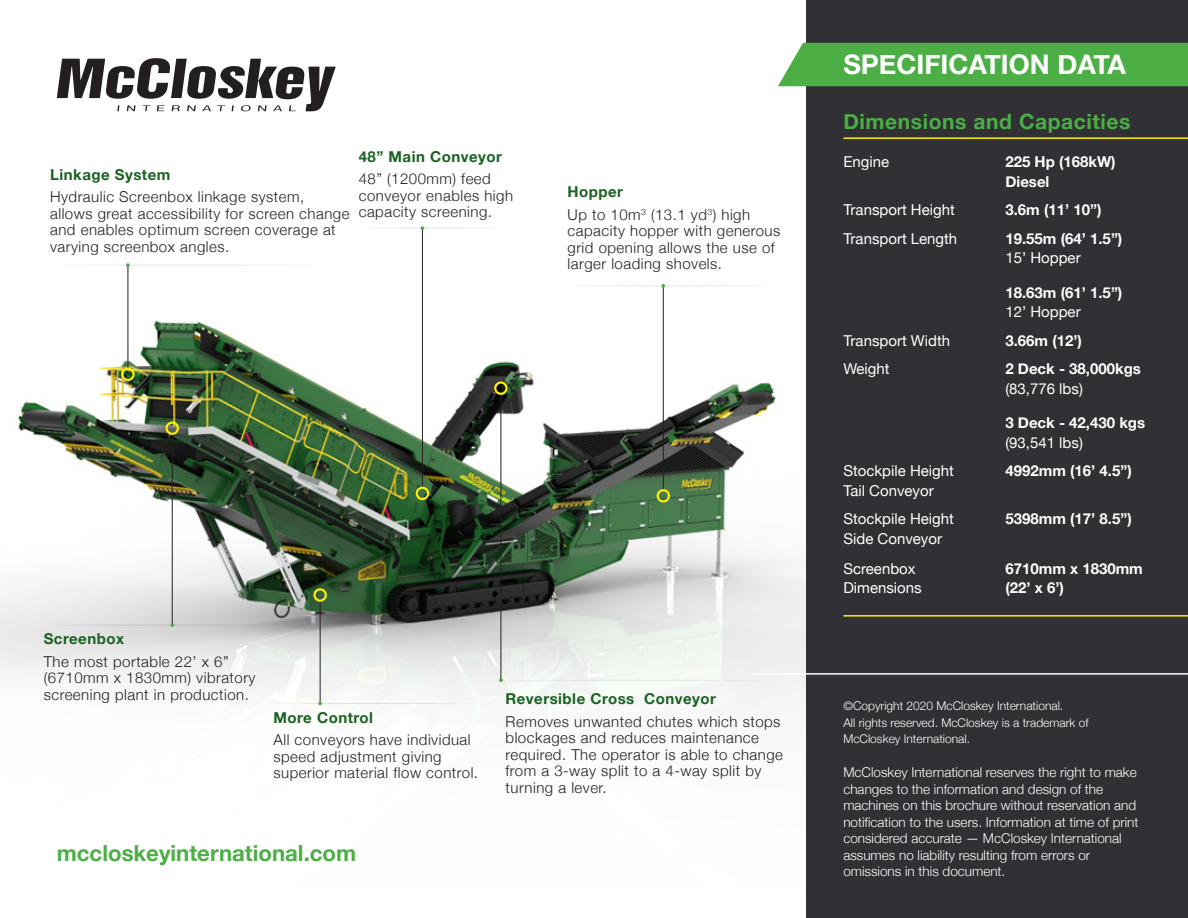
<style>
.page{position:relative;width:1188px;height:918px;background:#fff}
.page>*{position:absolute;margin:0;border:0;box-sizing:border-box;transform-origin:0 0}
.t1{font:700 27px "Helvetica Neue";color:#fff}
.t2{font:700 22.2px "Helvetica Neue";color:#4caf45}
.t3{font:700 21px "Helvetica Neue";letter-spacing:.03em;color:#4caf45}
.t4{font:300 15px/16.5px "Helvetica Neue";letter-spacing:.035em;color:#231f20}
.t5{font:15px/28.5px "Helvetica Neue";color:#fff}
.t6{font:700 15px/19.5px "Helvetica Neue";color:#fff}
.t7{font:700 15px "Helvetica Neue";letter-spacing:.035em;color:#196120}
.t8{font:300 13.5px/16.5px "Helvetica Neue";color:#fff}
.t9{font:300 12px/16.5px "Helvetica Neue";color:#fff}
.s1{font-weight:700;color:#196120}
</style>
<div class="page">
<img style="left:0;top:165px;width:807px;height:723px">
<div style="left:807px;top:0;width:381px;height:918px;background:#313135"></div>
<hr style="left:750px;top:673px;width:438px;height:2px;background:#fff">
<hr style="left:843px;top:137px;width:345px;height:2px;background:#fff200">
<hr style="left:843px;top:615px;width:345px;height:2px;background:#fff200">
<svg style="left:57px;top:58px;width:279px;height:53px"></svg>
<hr style="left:422px;top:228px;width:1px;height:260px;background:#231f20">
<div style="left:416px;top:487px;width:13px;height:13px;border:2px solid #fff200;border-radius:50%"></div>
<svg style="left:359px;top:226px;width:145px;height:4px"></svg>
<hr style="left:663px;top:286px;width:1px;height:204px;background:#231f20">
<div style="left:657px;top:489px;width:13px;height:14px;border:2px solid #fff200;border-radius:50%"></div>
<svg style="left:565px;top:284px;width:213px;height:4px"></svg>
<hr style="left:172px;top:434px;width:1px;height:191px;background:#231f20">
<div style="left:166px;top:421px;width:13px;height:14px;border:2px solid #fff200;border-radius:50%"></div>
<svg style="left:47px;top:623px;width:218px;height:4px"></svg>
<hr style="left:320px;top:601px;width:1px;height:103px;background:#231f20">
<div style="left:313px;top:588px;width:14px;height:14px;border:2px solid #fff200;border-radius:50%"></div>
<svg style="left:269px;top:702px;width:208px;height:3px"></svg>
<hr style="left:128px;top:265px;width:1px;height:104px;background:#231f20">
<div style="left:121px;top:368px;width:14px;height:13px;border:2px solid #fff200;border-radius:50%"></div>
<svg style="left:51px;top:263px;width:273px;height:4px"></svg>
<hr style="left:501px;top:393px;width:1px;height:287px;background:#231f20">
<div style="left:494px;top:381px;width:14px;height:14px;border:2px solid #fff200;border-radius:50%"></div>
<svg style="left:493px;top:678px;width:283px;height:4px"></svg>
<div style="left:778px;top:43px;width:410px;height:43px;background:#4caf45"></div>
<p class="t7" style="left:50px;top:165px;width:122px">Linkage System</p>
<p class="t4" style="left:50px;top:188px;width:301px">Hydraulic Screenbox linkage system, allows great accessibility for screen change and enables optimum screen coverage at varying screenbox angles.</p>
<p class="t7" style="left:359px;top:147px;width:145px">48” Main Conveyor</p>
<p class="t4" style="left:359px;top:170px;width:156px">48” (1200mm) feed conveyor enables high capacity screening.</p>
<p class="t4" style="left:568px;top:180px;width:184px;line-height:22.5px"><span class="s1">Hopper<br></span>Up to 10m<sup>3</sup> (13.1 yd<sup>3</sup>) high</p>
<p class="t4" style="left:568px;top:222px;width:214px">capacity hopper with generous grid opening allows the use of larger loading shovels.</p>
<p class="t7" style="left:44px;top:630px;width:82px">Screenbox</p>
<p class="t4" style="left:44px;top:653px;width:213px">The most portable 22’ x 6” (6710mm x 1830mm) vibratory screening plant in production.</p>
<p class="t7" style="left:273px;top:708px;width:101px">More Control</p>
<p class="t4" style="left:273px;top:732px;width:206px">All conveyors have individual speed adjustment giving superior material flow control.</p>
<h2 class="t2" style="left:57px;top:839px;width:301px">mccloskeyinternational.com</h2>
<p class="t7" style="left:506px;top:690px;width:212px">Reversible Cross Conveyor</p>
<p class="t4" style="left:506px;top:713px;width:279px">Removes unwanted chutes which stops blockages and reduces maintenance required. The operator is able to change from a 3-way split to a 4-way split by turning a lever.</p>
<h1 class="t1" style="left:843px;top:48px;width:284px">SPECIFICATION DATA</h1>
<h3 class="t3" style="left:843px;top:109px;width:289px">Dimensions and Capacities</h3>
<p class="t5" style="left:843px;top:148px;width:47px">Engine</p>
<p class="t6" style="left:1005px;top:152px;width:112px">225 Hp (168kW)<br>Diesel</p>
<p class="t5" style="left:843px;top:196px;width:113px">Transport Height</p>
<p class="t6" style="left:1005px;top:200px;width:98px">3.6m (11’ 10”)</p>
<p class="t5" style="left:843px;top:224px;width:115px">Transport Length</p>
<p class="t6" style="left:1005px;top:229px;width:118px">19.55m (64’ 1.5”)</p>
<p class="t5" style="left:1005px;top:244px;width:77px">15’ Hopper</p>
<p class="t6" style="left:1005px;top:283px;width:118px">18.63m (61’ 1.5”)</p>
<p class="t5" style="left:1005px;top:298px;width:77px">12’ Hopper</p>
<p class="t5" style="left:843px;top:326px;width:108px">Transport Width</p>
<p class="t6" style="left:1005px;top:331px;width:78px">3.66m (12’)</p>
<p class="t5" style="left:843px;top:355px;width:48px">Weight</p>
<p class="t6" style="left:1005px;top:359px;width:137px">2 Deck - 38,000kgs</p>
<p class="t5" style="left:1005px;top:374px;width:79px">(83,776 lbs)</p>
<p class="t6" style="left:1005px;top:413px;width:141px">3 Deck - 42,430 kgs</p>
<p class="t5" style="left:1005px;top:428px;width:79px">(93,541 lbs)</p>
<p class="t5" style="left:843px;top:457px;width:112px">Stockpile Height</p>
<p class="t6" style="left:1005px;top:461px;width:128px">4992mm (16’ 4.5”)</p>
<p class="t5" style="left:843px;top:476px;width:112px">Tail Conveyor<br>Stockpile Height</p>
<p class="t6" style="left:1005px;top:509px;width:128px">5398mm (17’ 8.5”)</p>
<p class="t5" style="left:843px;top:523px;width:100px;line-height:30px">Side Conveyor<br>Screenbox</p>
<p class="t6" style="left:1005px;top:559px;width:139px">6710mm x 1830mm</p>
<p class="t5" style="left:843px;top:574px;width:80px">Dimensions</p>
<p class="t6" style="left:1005px;top:578px;width:60px">(22’ x 6’)</p>
<p class="t9" style="left:843px;top:697px;width:247px">©Copyright 2020 McCloskey International.<br>All rights reserved. McCloskey is a trademark of<br>McCloskey International.</p>
<p class="t8" style="left:843px;top:764px;width:297px">McCloskey International reserves the right to make changes to the information and design of the machines on this brochure without reservation and notification to the users. Information at time of print considered accurate — McCloskey International assumes no liability resulting from errors or omissions in this document.</p>
</div>
